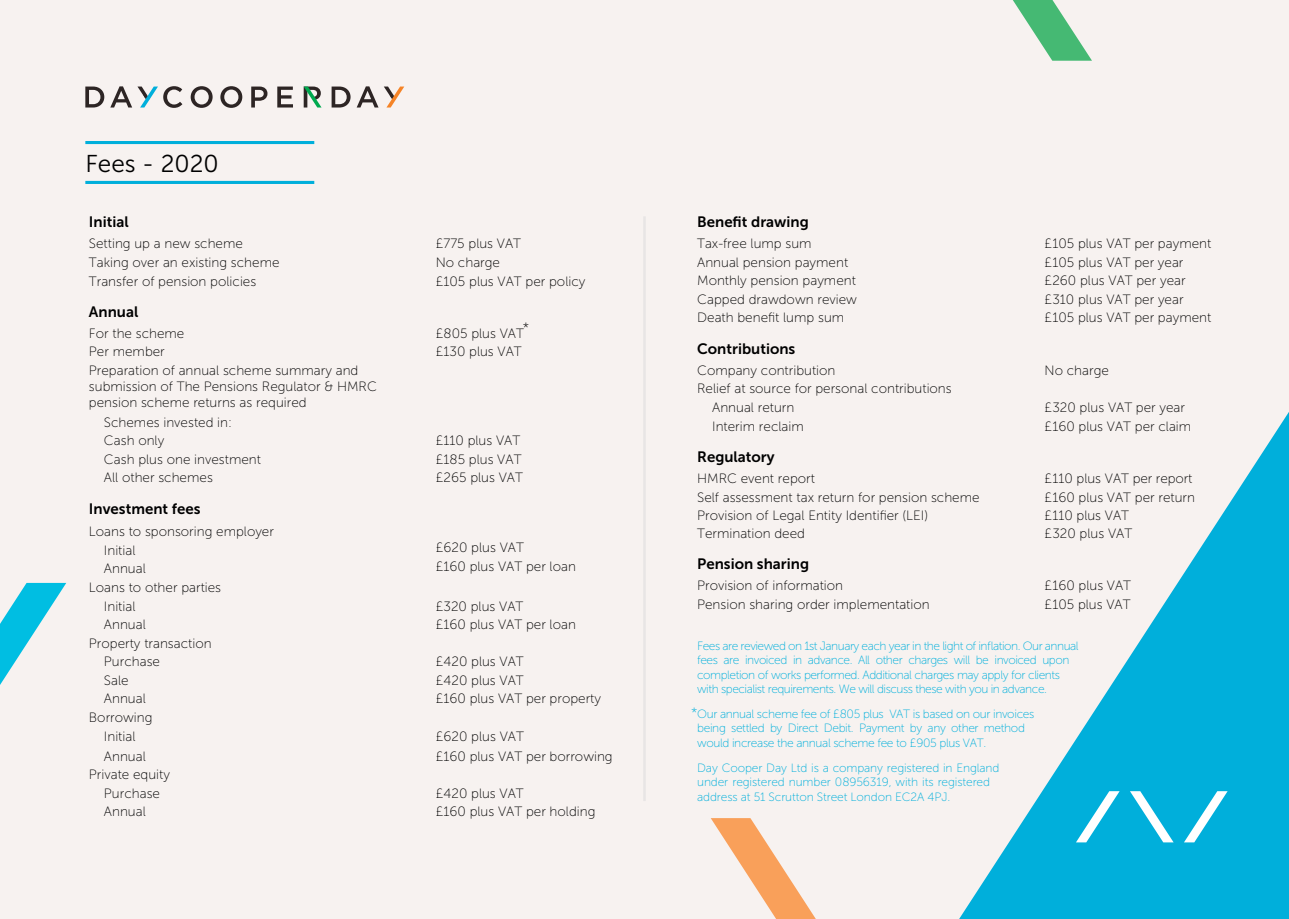
<style>
.page{position:relative;width:1289px;height:919px;background:#fff}
.page>*{position:absolute;margin:0;border:0;box-sizing:border-box;transform-origin:0 0}
.t1{font:24.3px "Museo Sans 300";color:#000}
.t2{font:15px "Museo Sans 700";color:#000}
.t3{font:13.5px/18.6px "Museo Sans 100";color:#000}
.t4{font:13.5px "Museo Sans 100";color:#00afdb}
.t5{font:12px/14.4px "Museo Sans 100";letter-spacing:-.03em;color:#00afdb}
.t6{font:12px/14.4px "Museo Sans 100";letter-spacing:-.01em;color:#00afdb}
</style>
<div class="page">
<div style="left:0;top:0;width:1288px;height:918px;background:#f7f2f0"></div>
<svg style="left:1075px;top:791px;width:44px;height:51px"></svg>
<svg style="left:1129px;top:791px;width:44px;height:51px"></svg>
<svg style="left:1183px;top:791px;width:44px;height:51px"></svg>
<svg style="left:1012px;top:0;width:79px;height:61px"></svg>
<svg style="left:710px;top:818px;width:105px;height:100px"></svg>
<svg style="left:0;top:583px;width:66px;height:102px"></svg>
<hr style="left:643px;top:216px;width:2px;height:585px;background:#e8e5e5">
<hr style="left:85px;top:141px;width:229px;height:3px;background:#00afdb">
<hr style="left:85px;top:181px;width:229px;height:3px;background:#00afdb">
<svg style="left:85px;top:86px;width:19px;height:21px"></svg>
<svg style="left:191px;top:86px;width:22px;height:22px"></svg>
<svg style="left:220px;top:86px;width:22px;height:22px"></svg>
<svg style="left:251px;top:86px;width:16px;height:21px"></svg>
<svg style="left:277px;top:86px;width:16px;height:21px"></svg>
<svg style="left:331px;top:86px;width:19px;height:21px"></svg>
<svg style="left:110px;top:86px;width:72px;height:22px"></svg>
<svg style="left:303px;top:86px;width:18px;height:21px"></svg>
<svg style="left:356px;top:86px;width:22px;height:21px"></svg>
<svg style="left:384px;top:86px;width:20px;height:21px"></svg>
<h1 class="t1" style="left:85px;top:150px;width:135px">Fees - 2020</h1>
<p class="t2" style="left:89px;top:214px;width:41px">Initial</p>
<p class="t3" style="left:89px;top:234px;width:155px">Setting up a new scheme</p>
<p class="t3" style="left:435px;top:234px;width:87px">£775 plus VAT</p>
<p class="t3" style="left:89px;top:272px;width:169px">Transfer of pension policies</p>
<p class="t3" style="left:435px;top:272px;width:151px">£105 plus VAT per policy</p>
<p class="t3" style="left:89px;top:253px;width:192px">Taking over an existing scheme</p>
<p class="t3" style="left:435px;top:253px;width:66px">No charge</p>
<p class="t2" style="left:89px;top:303px;width:51px">Annual</p>
<p class="t3" style="left:89px;top:324px;width:97px">For the scheme</p>
<p class="t3" style="left:523px;top:318px;width:8px">*</p>
<p class="t3" style="left:435px;top:324px;width:90px">£805 plus VAT</p>
<p class="t3" style="left:89px;top:342px;width:77px">Per member</p>
<p class="t3" style="left:435px;top:342px;width:88px">£130 plus VAT</p>
<p class="t3" style="left:89px;top:362px;width:289px;line-height:16.2px">Preparation of annual scheme summary and submission of The Pensions Regulator &amp; HMRC pension scheme returns as required</p>
<p class="t3" style="left:104px;top:431px;width:62px">Cash only</p>
<p class="t3" style="left:435px;top:431px;width:86px">£110 plus VAT</p>
<p class="t3" style="left:104px;top:450px;width:159px">Cash plus one investment</p>
<p class="t3" style="left:435px;top:450px;width:87px">£185 plus VAT</p>
<p class="t3" style="left:104px;top:468px;width:110px">All other schemes</p>
<p class="t3" style="left:435px;top:468px;width:89px">£265 plus VAT</p>
<p class="t3" style="left:104px;top:413px;width:130px">Schemes invested in:</p>
<p class="t2" style="left:89px;top:500px;width:113px">Investment fees</p>
<p class="t3" style="left:89px;top:522px;width:186px">Loans to sponsoring employer</p>
<p class="t3" style="left:104px;top:541px;width:43px">Initial<br>Annual</p>
<p class="t3" style="left:104px;top:578px;width:119px;text-indent:-15px">Loans to other parties<br>Initial</p>
<p class="t3" style="left:435px;top:538px;width:142px">£620 plus VAT<br>£160 plus VAT per loan</p>
<p class="t3" style="left:435px;top:596px;width:89px">£320 plus VAT</p>
<p class="t3" style="left:104px;top:615px;width:43px">Annual</p>
<p class="t3" style="left:435px;top:615px;width:142px">£160 plus VAT per loan</p>
<p class="t3" style="left:104px;top:633px;width:109px;text-indent:-15px">Property transaction<br>Purchase</p>
<p class="t3" style="left:435px;top:652px;width:90px">£420 plus VAT</p>
<p class="t3" style="left:104px;top:671px;width:26px">Sale</p>
<p class="t3" style="left:435px;top:671px;width:90px">£420 plus VAT</p>
<p class="t3" style="left:104px;top:689px;width:43px">Annual</p>
<p class="t3" style="left:435px;top:689px;width:167px">£160 plus VAT per property</p>
<p class="t3" style="left:89px;top:708px;width:65px">Borrowing</p>
<p class="t3" style="left:104px;top:727px;width:33px">Initial</p>
<p class="t3" style="left:435px;top:727px;width:90px">£620 plus VAT</p>
<p class="t3" style="left:104px;top:746px;width:43px">Annual</p>
<p class="t3" style="left:435px;top:746px;width:178px">£160 plus VAT per borrowing</p>
<p class="t3" style="left:89px;top:765px;width:83px;text-align:center">Private equity<br>Purchase</p>
<p class="t3" style="left:435px;top:784px;width:90px">£420 plus VAT</p>
<p class="t3" style="left:104px;top:802px;width:43px">Annual</p>
<p class="t3" style="left:435px;top:802px;width:161px">£160 plus VAT per holding</p>
<p class="t2" style="left:697px;top:213px;width:113px">Benefit drawing</p>
<p class="t3" style="left:697px;top:253px;width:153px">Annual pension payment</p>
<p class="t3" style="left:1044px;top:253px;width:140px">£105 plus VAT per year</p>
<p class="t3" style="left:697px;top:271px;width:160px">Monthly pension payment</p>
<p class="t3" style="left:1044px;top:271px;width:143px">£260 plus VAT per year</p>
<p class="t3" style="left:697px;top:234px;width:116px">Tax-free lump sum</p>
<p class="t3" style="left:1044px;top:234px;width:168px">£105 plus VAT per payment</p>
<p class="t3" style="left:697px;top:290px;width:161px">Capped drawdown review</p>
<p class="t3" style="left:1044px;top:290px;width:140px">£310 plus VAT per year</p>
<p class="t3" style="left:697px;top:308px;width:149px">Death benefit lump sum</p>
<p class="t3" style="left:1044px;top:308px;width:168px">£105 plus VAT per payment</p>
<p class="t2" style="left:697px;top:340px;width:100px">Contributions</p>
<p class="t3" style="left:697px;top:361px;width:140px">Company contribution</p>
<p class="t3" style="left:1044px;top:361px;width:66px">No charge</p>
<p class="t3" style="left:712px;top:379px;width:241px;text-indent:-15px">Relief at source for personal contributions<br>Annual return</p>
<p class="t3" style="left:1044px;top:398px;width:142px">£320 plus VAT per year</p>
<p class="t3" style="left:712px;top:416px;width:93px">Interim reclaim</p>
<p class="t3" style="left:1044px;top:416px;width:148px">£160 plus VAT per claim</p>
<p class="t2" style="left:697px;top:448px;width:79px">Regulatory</p>
<p class="t3" style="left:697px;top:469px;width:119px">HMRC event report</p>
<p class="t3" style="left:1044px;top:469px;width:149px">£110 plus VAT per report</p>
<p class="t3" style="left:697px;top:487px;width:284px">Self assessment tax return for pension scheme</p>
<p class="t3" style="left:1044px;top:487px;width:152px">£160 plus VAT per return</p>
<p class="t3" style="left:697px;top:506px;width:232px">Provision of Legal Entity Identifier (LEI)</p>
<p class="t3" style="left:1044px;top:506px;width:86px">£110 plus VAT</p>
<p class="t3" style="left:697px;top:524px;width:109px">Termination deed</p>
<p class="t3" style="left:1044px;top:524px;width:89px">£320 plus VAT</p>
<p class="t2" style="left:697px;top:555px;width:113px">Pension sharing</p>
<p class="t3" style="left:697px;top:576px;width:147px">Provision of information</p>
<p class="t3" style="left:1044px;top:576px;width:88px">£160 plus VAT</p>
<p class="t3" style="left:697px;top:595px;width:234px">Pension sharing order implementation</p>
<p class="t3" style="left:1044px;top:595px;width:88px">£105 plus VAT</p>
<p class="t5" style="left:697px;top:638px;width:383px">Fees are reviewed on 1st January each year in the light of inflation. Our annual fees are invoiced in advance. All other charges will be invoiced upon completion of works performed. Additional charges may apply for clients with specialist requirements. We will discuss these with you in advance.</p>
<p class="t5" style="left:697px;top:706px;width:339px">Our annual scheme fee of £805 plus VAT is based on our invoices being settled by Direct Debit. Payment by any other method would increase the annual scheme fee to £905 plus VAT.</p>
<p class="t6" style="left:697px;top:760px;width:304px">Day Cooper Day Ltd is a company registered in England under registered number 08956319, with its registered address at 51 Scrutton Street London EC2A 4PJ.</p>
<p class="t4" style="left:691px;top:705px;width:8px">*</p>
</div>
